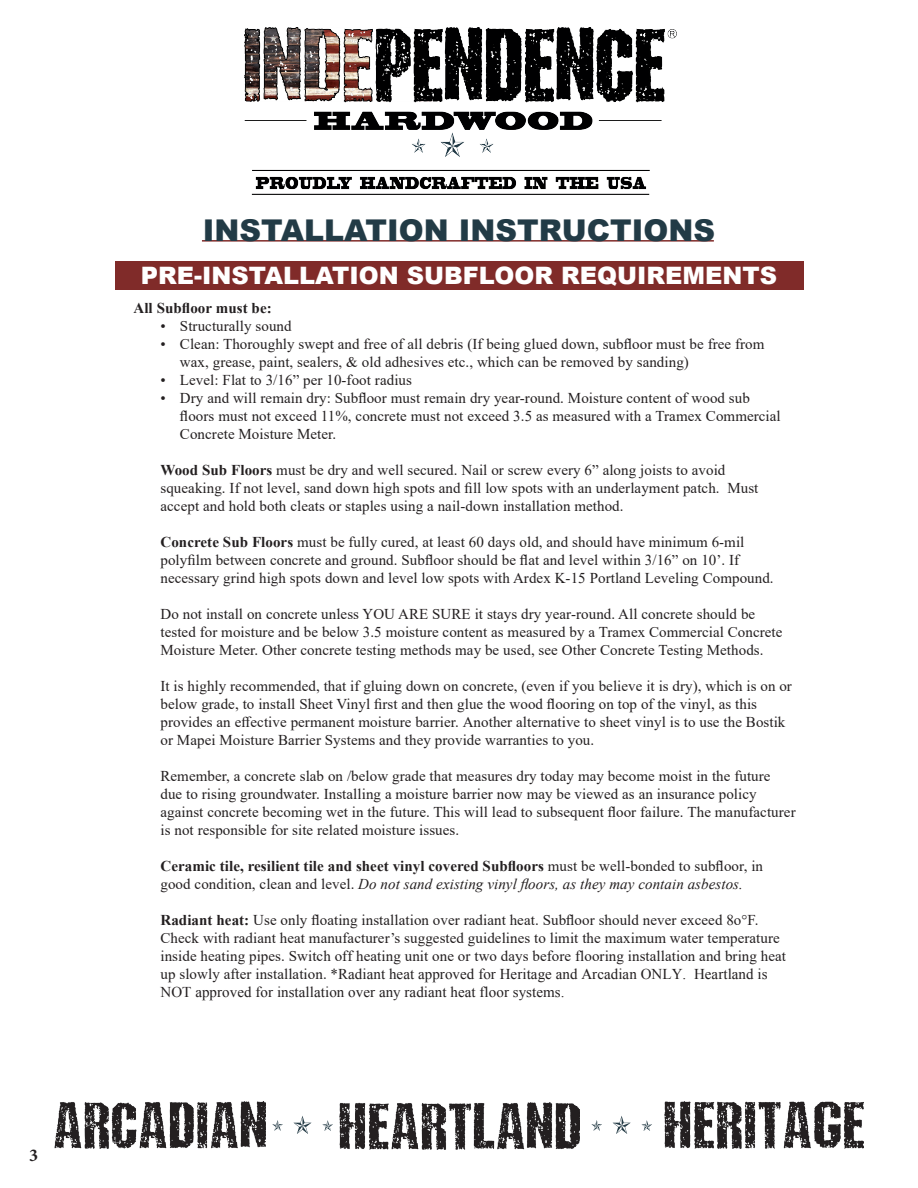
<style>
.page{position:relative;width:918px;height:1188px;background:#fff}
.page>*{position:absolute;margin:0;border:0;box-sizing:border-box;transform-origin:0 0}
.t1{font:900 30px "Arial";color:#223b46}
.t2{font:900 24px "Arial";color:#fff}
.t3{font:700 18px "Minion Pro";color:#231f20}
.t4{font:15px/18px "Times New Roman";letter-spacing:.005em;color:#231f20}
.t5{font:700 15px "Times New Roman";letter-spacing:.005em;color:#231f20}
.s1{font-weight:700}
.s2{font-style:italic}
</style>
<div class="page">
<hr style="left:202px;top:240px;width:512px;height:2px;background:#802b29">
<img style="left:244px;top:28px;width:433px;height:166px">
<svg style="left:293px;top:1116px;width:19px;height:18px"></svg>
<svg style="left:322px;top:1120px;width:11px;height:11px"></svg>
<svg style="left:272px;top:1120px;width:11px;height:11px"></svg>
<img style="left:54px;top:1101px;width:211px;height:47px">
<img style="left:664px;top:1102px;width:199px;height:46px">
<img style="left:340px;top:1103px;width:239px;height:47px">
<svg style="left:613px;top:1116px;width:18px;height:18px"></svg>
<svg style="left:641px;top:1120px;width:11px;height:11px"></svg>
<svg style="left:591px;top:1120px;width:11px;height:11px"></svg>
<div style="left:115px;top:261px;width:689px;height:28px;background:#802b29"></div>
<p class="t3" style="left:29px;top:1143px;width:10px">3</p>
<h1 class="t1" style="left:203px;top:209px;width:514px">INSTALLATION INSTRUCTIONS</h1>
<p class="t2" style="left:141px;top:258px;width:638px">PRE-INSTALLATION SUBFLOOR REQUIREMENTS</p>
<p class="t5" style="left:133px;top:298px;width:140px">All Subfloor must be:</p>
<p class="t4" style="left:160px;top:317px;width:133px">• Structurally sound</p>
<p class="t4" style="left:180px;top:335px;width:586px;text-indent:-20px">• Clean: Thoroughly swept and free of all debris (If being glued down, subfloor must be free from wax, grease, paint, sealers, &amp; old adhesives etc., which can be removed by sanding)</p>
<p class="t4" style="left:160px;top:371px;width:253px">• Level: Flat to 3/16” per 10-foot radius</p>
<p class="t4" style="left:180px;top:389px;width:602px;text-indent:-20px">• Dry and will remain dry: Subfloor must remain dry year-round. Moisture content of wood sub floors must not exceed 11%, concrete must not exceed 3.5 as measured with a Tramex Commercial<br>Concrete Moisture Meter.</p>
<p class="t4" style="left:160px;top:461px;width:599px"><span class="s1">Wood Sub Floors</span> must be dry and well secured. Nail or screw every 6” along joists to avoid squeaking. If not level, sand down high spots and fill low spots with an underlayment patch. Must accept and hold both cleats or staples using a nail-down installation method.</p>
<p class="t4" style="left:160px;top:533px;width:615px"><span class="s1">Concrete Sub Floors</span> must be fully cured, at least 60 days old, and should have minimum 6-mil polyfilm between concrete and ground. Subfloor should be flat and level within 3/16” on 10’. If necessary grind high spots down and level low spots with Ardex K-15 Portland Leveling Compound.</p>
<p class="t4" style="left:160px;top:605px;width:624px">Do not install on concrete unless YOU ARE SURE it stays dry year-round. All concrete should be tested for moisture and be below 3.5 moisture content as measured by a Tramex Commercial Concrete<br>Moisture Meter. Other concrete testing methods may be used, see Other Concrete Testing Methods.</p>
<p class="t4" style="left:160px;top:677px;width:633px">It is highly recommended, that if gluing down on concrete, (even if you believe it is dry), which is on or below grade, to install Sheet Vinyl first and then glue the wood flooring on top of the vinyl, as this provides an effective permanent moisture barrier. Another alternative to sheet vinyl is to use the Bostik or Mapei Moisture Barrier Systems and they provide warranties to you.</p>
<p class="t4" style="left:160px;top:767px;width:637px">Remember, a concrete slab on /below grade that measures dry today may become moist in the future due to rising groundwater. Installing a moisture barrier now may be viewed as an insurance policy against concrete becoming wet in the future. This will lead to subsequent floor failure. The manufacturer is not responsible for site related moisture issues.</p>
<p class="t4" style="left:160px;top:857px;width:604px"><span class="s1">Ceramic tile, resilient tile and sheet vinyl covered Subfloors</span> must be well-bonded to subfloor, in good condition, clean and level. <span class="s2">Do not sand existing vinyl floors, as they may contain asbestos.</span></p>
<p class="t4" style="left:160px;top:911px;width:627px"><span class="s1">Radiant heat:</span> Use only floating installation over radiant heat. Subfloor should never exceed 8o°F.<br>Check with radiant heat manufacturer’s suggested guidelines to limit the maximum water temperature inside heating pipes. Switch off heating unit one or two days before flooring installation and bring heat up slowly after installation. *Radiant heat approved for Heritage and Arcadian ONLY. Heartland is NOT approved for installation over any radiant heat floor systems.</p>
</div>
